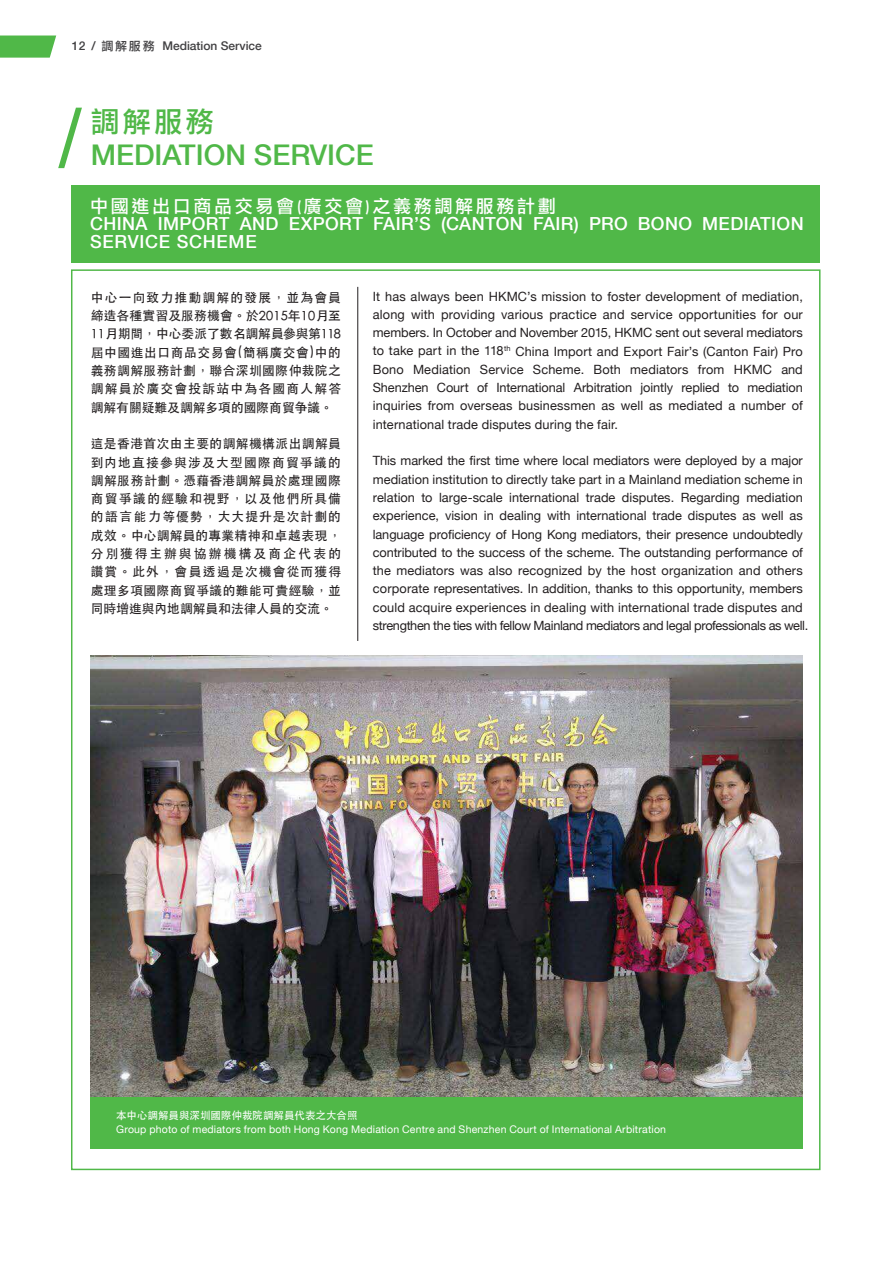
<style>
.page{position:relative;width:893px;height:1263px;background:#fff}
.page>*{position:absolute;margin:0;border:0;box-sizing:border-box;transform-origin:0 0}
.t1{font:65.7px "Li Gothic Med";color:#50b848}
.t2{font:500 28.5px "Helvetica Neue";color:#50b848}
.t3{font:28.5px "Li Gothic Med";color:#50b848}
.t4{font:500 18px/18.3px "Helvetica Neue";letter-spacing:.02em;color:#fff}
.t5{font:18px "Li Gothic Med";letter-spacing:.15em;color:#fff}
.t6{font:12.75px/18.3px "Helvetica Neue";color:#231f20;text-align:justify}
.t7{font:500 12.75px/18.3px "ST Heiti TC";letter-spacing:.035em;color:#231f20;text-align:justify}
.t8{font:500 12px "Helvetica Neue";color:#414042}
.t9{font:10.5px "Helvetica Neue";letter-spacing:.02em;color:#fff}
.t10{font:500 10.5px "ST Heiti TC";color:#fff}
.s1{font-family:"Li Gothic Med";font-weight:400}
</style>
<div class="page">
<div style="left:72px;top:185px;width:748px;height:77px;background:#50b848"></div>
<hr style="left:357px;top:287px;width:1px;height:354px;background:#231f20">
<img style="left:90px;top:655px;width:712px;height:442px">
<div style="left:90px;top:1097px;width:712px;height:51px;background:#50b848"></div>
<svg style="left:0;top:36px;width:56px;height:22px"></svg>
<p class="t8" style="left:72px;top:36px;width:192px">12 / <span class="s1">調解服務</span> Mediation Service</p>
<h1 class="t1" style="left:37px;top:105px;width:67px">／</h1>
<h2 class="t3" style="left:91px;top:107px;width:125px">調解服務</h2>
<h2 class="t2" style="left:91px;top:132px;width:285px">MEDIATION SERVICE</h2>
<h3 class="t5" style="left:90px;top:197px;width:467px">中國進出口商品交易會(廣交會)之義務調解服務計劃</h3>
<h3 class="t4" style="left:90px;top:214px;width:715px">CHINA IMPORT AND EXPORT FAIR’S (CANTON FAIR) PRO BONO MEDIATION<br>SERVICE SCHEME</h3>
<p class="t7" style="left:91px;top:288px;width:252px">中心一向致力推動調解的發展，並為會員締造各種實習及服務機會。於2015年10月至11月期間，中心委派了數名調解員參與第118屆中國進出口商品交易會(簡稱廣交會)中的義務調解服務計劃，聯合深圳國際仲裁院之調解員於廣交會投訴站中為各國商人解答調解有關疑難及調解多項的國際商貿争議。</p>
<p class="t7" style="left:91px;top:434px;width:252px">這是香港首次由主要的調解機構派出調解員到内地直接參與涉及大型國際商貿爭議的調解服務計劃。憑藉香港調解員於處理國際商貿爭議的經驗和視野，以及他們所具備的語言能力等優勢，大大提升是次計劃的成效。中心調解員的專業精神和卓越表現，分別獲得主辦與協辦機構及商企代表的讚賞。此外，會員透過是次機會從而獲得處理多項國際商貿爭議的難能可貴經驗，並同時增進與內地調解員和法律人員的交流。</p>
<p class="t6" style="left:373px;top:286px;width:432px">It has always been HKMC’s mission to foster development of mediation, along with providing various practice and service opportunities for our members. In October and November 2015, HKMC sent out several mediators to take part in the 118<sup>th</sup> China Import and Export Fair’s (Canton Fair) Pro Bono Mediation Service Scheme. Both mediators from HKMC and Shenzhen Court of International Arbitration jointly replied to mediation inquiries from overseas businessmen as well as mediated a number of international trade disputes during the fair.</p>
<p class="t6" style="left:373px;top:451px;width:437px;text-align:left">This marked the first time where local mediators were deployed by a major mediation institution to directly take part in a Mainland mediation scheme in relation to large-scale international trade disputes. Regarding mediation experience, vision in dealing with international trade disputes as well as language proficiency of Hong Kong mediators, their presence undoubtedly contributed to the success of the scheme. The outstanding performance of the mediators was also recognized by the host organization and others corporate representatives. In addition, thanks to this opportunity, members could acquire experiences in dealing with international trade disputes and strengthen the ties with fellow Mainland mediators and legal professionals as well.</p>
<p class="t10" style="left:116px;top:1110px;width:243px">本中心調解員與深圳國際仲裁院調解員代表之大合照</p>
<p class="t9" style="left:116px;top:1121px;width:551px">Group photo of mediators from both Hong Kong Mediation Centre and Shenzhen Court of International Arbitration</p>
</div>
